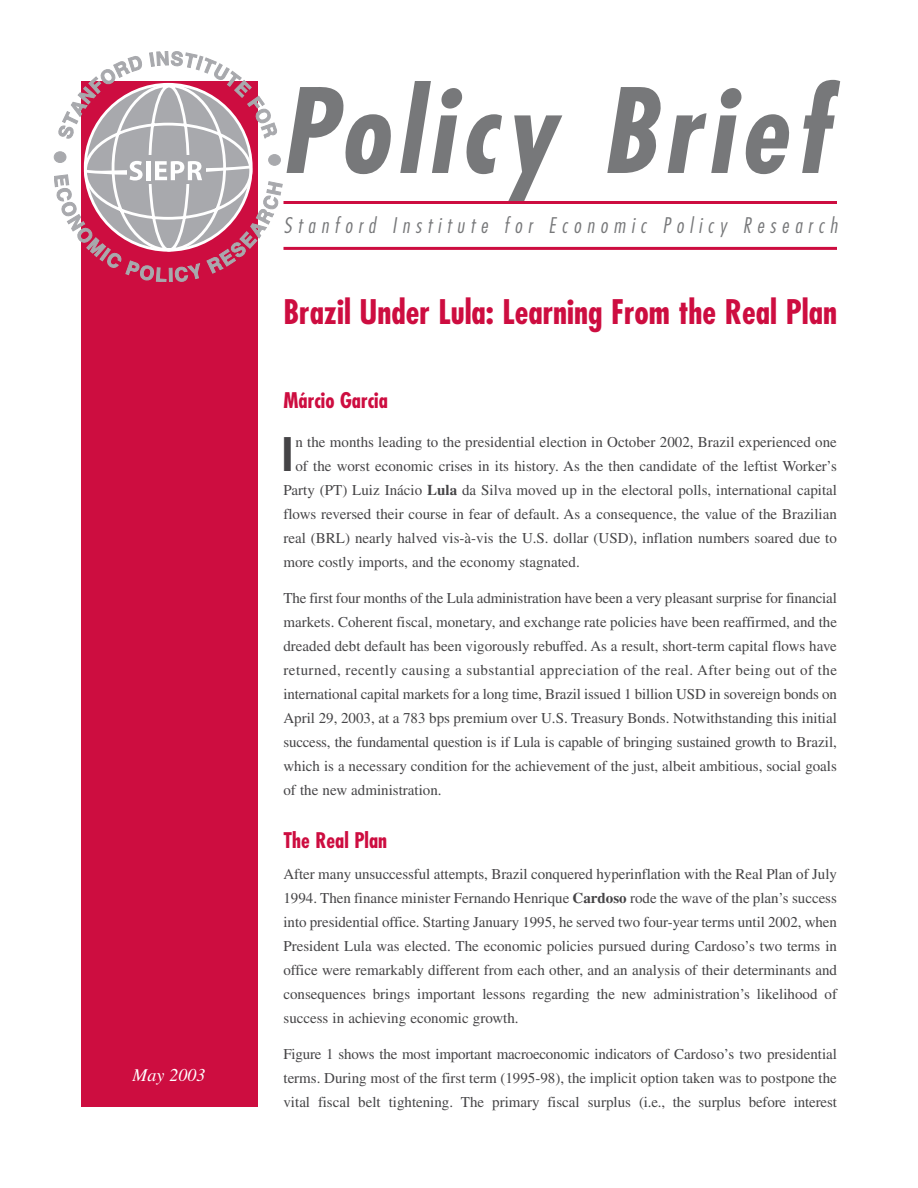
<style>
.page{position:relative;width:918px;height:1188px;background:#fff}
.page>*{position:absolute;margin:0;border:0;box-sizing:border-box;transform-origin:0 0}
.t1{font:italic 700 condensed 114px "Futura";letter-spacing:.07em;color:#77787a}
.t2{font:700 condensed 45px "Futura";color:#454446}
.t3{font:700 condensed 33px "Futura";color:#cd0d40}
.t4{font:italic 300 condensed 21px "Futura";letter-spacing:.28em;color:#77787a}
.t5{font:700 condensed 21px "Futura";color:#cd0d40}
.t6{font:italic 18px "Times";color:#fff}
.t7{font:15px/24px "Times";color:#454446;text-align:justify}
.s1{font-weight:700}
</style>
<div class="page">
<div style="left:81px;top:81px;width:176px;height:1026px;background:#cd0d40"></div>
<svg style="left:54px;top:51px;width:228px;height:231px"></svg>
<hr style="left:284px;top:201px;width:553px;height:3px;background:#cd0d40">
<hr style="left:284px;top:247px;width:553px;height:3px;background:#cd0d40">
<p class="t6" style="left:133px;top:1069px;width:74px">May 2003</p>
<h1 class="t1" style="left:280px;top:81px;width:549px">Policy Brief</h1>
<h3 class="t4" style="left:284px;top:216px;width:555px">Stanford Institute for Economic Policy Research</h3>
<h3 class="t3" style="left:284px;top:297px;width:555px">Brazil Under Lula: Learning From the Real Plan</h3>
<h3 class="t5" style="left:284px;top:391px;width:106px">Márcio Garcia</h3>
<h2 class="t2" style="left:282px;top:435px;width:13px">I</h2>
<p class="t7" style="left:296px;top:432px;width:543px">n the months leading to the presidential election in October 2002, Brazil experienced one</p>
<p class="t7" style="left:296px;top:456px;width:543px">of the worst economic crises in its history. As the then candidate of the leftist Worker’s</p>
<p class="t7" style="left:284px;top:480px;width:555px">Party (PT) Luiz Inácio <span class="s1">Lula</span> da Silva moved up in the electoral polls, international capital</p>
<p class="t7" style="left:283px;top:504px;width:555px">flows reversed their course in fear of default. As a consequence, the value of the Brazilian</p>
<p class="t7" style="left:283px;top:528px;width:555px">real (BRL) nearly halved vis-à-vis the U.S. dollar (USD), inflation numbers soared due to</p>
<p class="t7" style="left:283px;top:552px;width:298px">more costly imports, and the economy stagnated.</p>
<p class="t7" style="left:283px;top:588px;width:555px">The first four months of the Lula administration have been a very pleasant surprise for financial markets. Coherent fiscal, monetary, and exchange rate policies have been reaffirmed, and the dreaded debt default has been vigorously rebuffed. As a result, short-term capital flows have returned, recently causing a substantial appreciation of the real. After being out of the international capital markets for a long time, Brazil issued 1 billion USD in sovereign bonds on April 29, 2003, at a 783 bps premium over U.S. Treasury Bonds. Notwithstanding this initial success, the fundamental question is if Lula is capable of bringing sustained growth to Brazil, which is a necessary condition for the achievement of the just, albeit ambitious, social goals of the new administration.</p>
<h3 class="t5" style="left:284px;top:831px;width:105px">The Real Plan</h3>
<p class="t7" style="left:284px;top:863px;width:555px">After many unsuccessful attempts, Brazil conquered hyperinflation with the Real Plan of July 1994. Then finance minister Fernando Henrique <span class="s1">Cardoso</span> rode the wave of the plan’s success into presidential office. Starting January 1995, he served two four-year terms until 2002, when President Lula was elected. The economic policies pursued during Cardoso’s two terms in office were remarkably different from each other, and an analysis of their determinants and consequences brings important lessons regarding the new administration’s likelihood of success in achieving economic growth.</p>
<p class="t7" style="left:284px;top:1043px;width:555px">Figure 1 shows the most important macroeconomic indicators of Cardoso’s two presidential terms. During most of the first term (1995-98), the implicit option taken was to postpone the vital fiscal belt tightening. The primary fiscal surplus (i.e., the surplus before interest</p>
</div>
